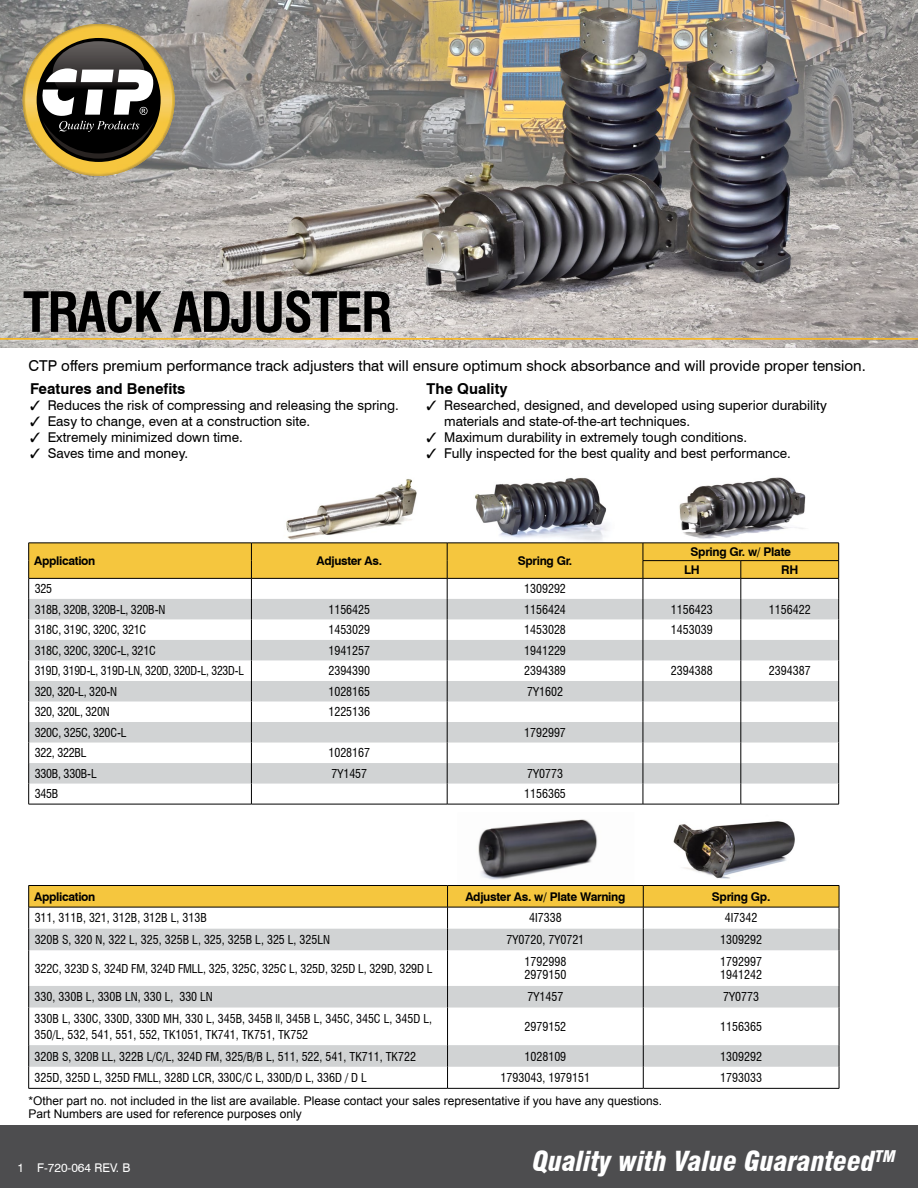
<style>
.page{position:relative;width:918px;height:1188px;background:#fff}
.page>*{position:absolute;margin:0;border:0;box-sizing:border-box;transform-origin:0 0}
.t1{font:700 condensed 54px "Swiss 721 BT";letter-spacing:-.03em;color:#000}
.t2{font:italic 900 condensed 27px "Swiss 721 BT";color:#fff}
.t3{font:15px "Swiss 721 BT";color:#000}
.t4{font:700 15px "Swiss 721 BT";color:#000}
.t5{font:13.5px/16.2px "Swiss 721 BT";color:#000}
.t6{font:condensed 12px/13.5px "Swiss 721 BT";color:#000}
.t7{font:condensed 12px "Swiss 721 BT";letter-spacing:-.02em;color:#000}
.t8{font:12px/13.5px "Arial";color:#000}
.t9{font:700 12px/17.7px "Swiss 721 BT";letter-spacing:-.025em;color:#000}
.t10{font:12px "Swiss 721 BT";color:#fff}
</style>
<div class="page">
<img style="left:0;top:0;width:918px;height:347px">
<div style="left:0;top:1125px;width:918px;height:63px;background:#4d4d4f"></div>
<hr style="left:0;top:338px;width:918px;height:2px;background:#fdb714">
<img style="left:58px;top:24px;width:81px;height:3px">
<img style="left:23px;top:70px;width:2px;height:71px">
<img style="left:172px;top:70px;width:3px;height:70px">
<img style="left:69px;top:173px;width:59px;height:3px">
<img style="left:25px;top:27px;width:147px;height:146px">
<svg style="left:28px;top:35px;width:141px;height:135px"></svg>
<img style="left:679px;top:477px;width:127px;height:62px">
<img style="left:466px;top:478px;width:148px;height:65px">
<img style="left:286px;top:479px;width:131px;height:61px">
<img style="left:478px;top:819px;width:120px;height:61px">
<img style="left:673px;top:821px;width:122px;height:58px">
<hr style="left:28px;top:804px;width:223px;height:1px;background:#000">
<hr style="left:251px;top:804px;width:196px;height:1px;background:#000">
<hr style="left:447px;top:804px;width:196px;height:1px;background:#000">
<hr style="left:643px;top:804px;width:98px;height:1px;background:#000">
<hr style="left:741px;top:804px;width:98px;height:1px;background:#000">
<svg style="left:28px;top:543px;width:811px;height:261px"></svg>
<svg style="left:29px;top:950px;width:810px;height:117px"></svg>
<hr style="left:28px;top:950px;width:1px;height:36px;background:#000">
<hr style="left:839px;top:950px;width:1px;height:36px;background:#000">
<svg style="left:28px;top:986px;width:1px;height:22px"></svg>
<svg style="left:839px;top:986px;width:1px;height:22px"></svg>
<hr style="left:28px;top:1008px;width:1px;height:37px;background:#000">
<hr style="left:839px;top:1008px;width:1px;height:37px;background:#000">
<svg style="left:28px;top:1045px;width:1px;height:43px"></svg>
<svg style="left:839px;top:1045px;width:1px;height:43px"></svg>
<hr style="left:28px;top:1088px;width:420px;height:1px;background:#000">
<hr style="left:448px;top:1088px;width:195px;height:1px;background:#000">
<hr style="left:643px;top:1088px;width:196px;height:1px;background:#000">
<svg style="left:28px;top:885px;width:812px;height:65px"></svg>
<hr style="left:447px;top:950px;width:1px;height:36px;background:#000">
<hr style="left:643px;top:950px;width:1px;height:36px;background:#000">
<svg style="left:447px;top:986px;width:1px;height:22px"></svg>
<svg style="left:643px;top:986px;width:1px;height:22px"></svg>
<hr style="left:447px;top:1008px;width:1px;height:37px;background:#000">
<hr style="left:643px;top:1008px;width:1px;height:37px;background:#000">
<svg style="left:447px;top:1045px;width:1px;height:43px"></svg>
<svg style="left:643px;top:1045px;width:1px;height:43px"></svg>
<h1 class="t1" style="left:23px;top:280px;width:371px">TRACK ADJUSTER</h1>
<p class="t3" style="left:28px;top:357px;width:839px">CTP offers premium performance track adjusters that will ensure optimum shock absorbance and will provide proper tension.</p>
<p class="t4" style="left:30px;top:379px;width:157px">Features and Benefits</p>
<p class="t5" style="left:30px;top:397px;width:370px">✓ Reduces the risk of compressing and releasing the spring.</p>
<p class="t5" style="left:30px;top:413px;width:282px">✓ Easy to change, even at a construction site.</p>
<p class="t5" style="left:30px;top:429px;width:214px">✓ Extremely minimized down time.</p>
<p class="t5" style="left:30px;top:445px;width:160px">✓ Saves time and money.</p>
<p class="t4" style="left:426px;top:379px;width:82px">The Quality</p>
<p class="t5" style="left:444px;top:397px;width:384px;text-indent:-18px">✓ Researched, designed, and developed using superior durability materials and state-of-the-art techniques.</p>
<p class="t5" style="left:426px;top:429px;width:322px">✓ Maximum durability in extremely tough conditions.</p>
<p class="t5" style="left:426px;top:445px;width:366px">✓ Fully inspected for the best quality and best performance.</p>
<p class="t9" style="left:34px;top:552px;width:63px">Application</p>
<p class="t9" style="left:317px;top:552px;width:67px">Adjuster As.</p>
<p class="t9" style="left:518px;top:552px;width:56px">Spring Gr.</p>
<p class="t9" style="left:684px;top:543px;width:108px;text-indent:6px">Spring Gr. w/ Plate<br>LH</p>
<p class="t9" style="left:781px;top:561px;width:19px">RH</p>
<p class="t6" style="left:35px;top:582px;width:19px">325</p>
<p class="t6" style="left:524px;top:582px;width:43px">1309292</p>
<p class="t7" style="left:35px;top:602px;width:132px">318B, 320B, 320B-L, 320B-N</p>
<p class="t6" style="left:328px;top:603px;width:43px">1156425</p>
<p class="t6" style="left:524px;top:603px;width:43px">1156424</p>
<p class="t6" style="left:671px;top:603px;width:43px">1156423</p>
<p class="t6" style="left:769px;top:603px;width:43px">1156422</p>
<p class="t7" style="left:35px;top:623px;width:113px">318C, 319C, 320C, 321C</p>
<p class="t6" style="left:328px;top:623px;width:43px">1453029</p>
<p class="t6" style="left:524px;top:623px;width:43px">1453028</p>
<p class="t6" style="left:671px;top:623px;width:43px">1453039</p>
<p class="t7" style="left:35px;top:643px;width:123px">318C, 320C, 320C-L, 321C</p>
<p class="t6" style="left:328px;top:644px;width:43px">1941257</p>
<p class="t6" style="left:524px;top:644px;width:43px">1941229</p>
<p class="t7" style="left:35px;top:664px;width:211px">319D, 319D-L, 319D-LN, 320D, 320D-L, 323D-L</p>
<p class="t6" style="left:328px;top:664px;width:43px">2394390</p>
<p class="t6" style="left:524px;top:664px;width:43px">2394389</p>
<p class="t6" style="left:671px;top:664px;width:43px">2394388</p>
<p class="t6" style="left:769px;top:664px;width:43px">2394387</p>
<p class="t7" style="left:35px;top:684px;width:84px">320, 320-L, 320-N</p>
<p class="t6" style="left:328px;top:685px;width:43px">1028165</p>
<p class="t6" style="left:527px;top:685px;width:37px">7Y1602</p>
<p class="t7" style="left:35px;top:705px;width:77px">320, 320L, 320N</p>
<p class="t6" style="left:328px;top:705px;width:43px">1225136</p>
<p class="t7" style="left:35px;top:725px;width:93px">320C, 325C, 320C-L</p>
<p class="t6" style="left:524px;top:726px;width:43px">1792997</p>
<p class="t7" style="left:35px;top:746px;width:53px">322, 322BL</p>
<p class="t6" style="left:328px;top:746px;width:43px">1028167</p>
<p class="t7" style="left:35px;top:766px;width:64px">330B, 330B-L</p>
<p class="t6" style="left:331px;top:767px;width:37px">7Y1457</p>
<p class="t6" style="left:527px;top:767px;width:37px">7Y0773</p>
<p class="t6" style="left:35px;top:787px;width:25px">345B</p>
<p class="t6" style="left:524px;top:787px;width:43px">1156365</p>
<p class="t9" style="left:34px;top:888px;width:63px">Application</p>
<p class="t9" style="left:465px;top:888px;width:162px">Adjuster As. w/ Plate Warning</p>
<p class="t9" style="left:712px;top:888px;width:60px">Spring Gp.</p>
<p class="t6" style="left:35px;top:911px;width:174px">311, 311B, 321, 312B, 312B L, 313B</p>
<p class="t6" style="left:529px;top:911px;width:34px">4I7338</p>
<p class="t6" style="left:725px;top:911px;width:34px">4I7342</p>
<p class="t6" style="left:35px;top:933px;width:297px">320B S, 320 N, 322 L, 325, 325B L, 325, 325B L, 325 L, 325LN</p>
<p class="t6" style="left:507px;top:933px;width:79px">7Y0720, 7Y0721</p>
<p class="t6" style="left:720px;top:933px;width:43px">1309292</p>
<p class="t6" style="left:35px;top:962px;width:399px">322C, 323D S, 324D FM, 324D FMLL, 325, 325C, 325C L, 325D, 325D L, 329D, 329D L</p>
<p class="t6" style="left:524px;top:955px;width:43px">1792998<br>2979150</p>
<p class="t6" style="left:720px;top:955px;width:43px">1792997<br>1941242</p>
<p class="t6" style="left:35px;top:990px;width:180px">330, 330B L, 330B LN, 330 L, 330 LN</p>
<p class="t6" style="left:527px;top:990px;width:37px">7Y1457</p>
<p class="t6" style="left:723px;top:990px;width:37px">7Y0773</p>
<p class="t6" style="left:35px;top:1010px;width:399px;line-height:16.5px">330B L, 330C, 330D, 330D MH, 330 L, 345B, 345B ll, 345B L, 345C, 345C L, 345D L,<br>350/L, 532, 541, 551, 552, TK1051, TK741, TK751, TK752</p>
<p class="t6" style="left:524px;top:1020px;width:43px">2979152</p>
<p class="t6" style="left:720px;top:1020px;width:43px">1156365</p>
<p class="t6" style="left:35px;top:1049px;width:383px">320B S, 320B LL, 322B L/C/L, 324D FM, 325/B/B L, 511, 522, 541, TK711, TK722</p>
<p class="t6" style="left:524px;top:1049px;width:43px">1028109</p>
<p class="t6" style="left:720px;top:1049px;width:43px">1309292</p>
<p class="t6" style="left:35px;top:1071px;width:334px">325D, 325D L, 325D FMLL, 328D LCR, 330C/C L, 330D/D L, 336D / D L</p>
<p class="t6" style="left:501px;top:1071px;width:91px">1793043, 1979151</p>
<p class="t6" style="left:720px;top:1071px;width:43px">1793033</p>
<p class="t8" style="left:28px;top:1094px;width:635px">*Other part no. not included in the list are available. Please contact your sales representative if you have any questions.<br>Part Numbers are used for reference purposes only</p>
<p class="t10" style="left:18px;top:1161px;width:114px">1 F-720-064 REV. B</p>
<h2 class="t2" style="left:533px;top:1145px;width:364px">Quality with Value Guaranteed<sup>TM</sup></h2>
</div>
